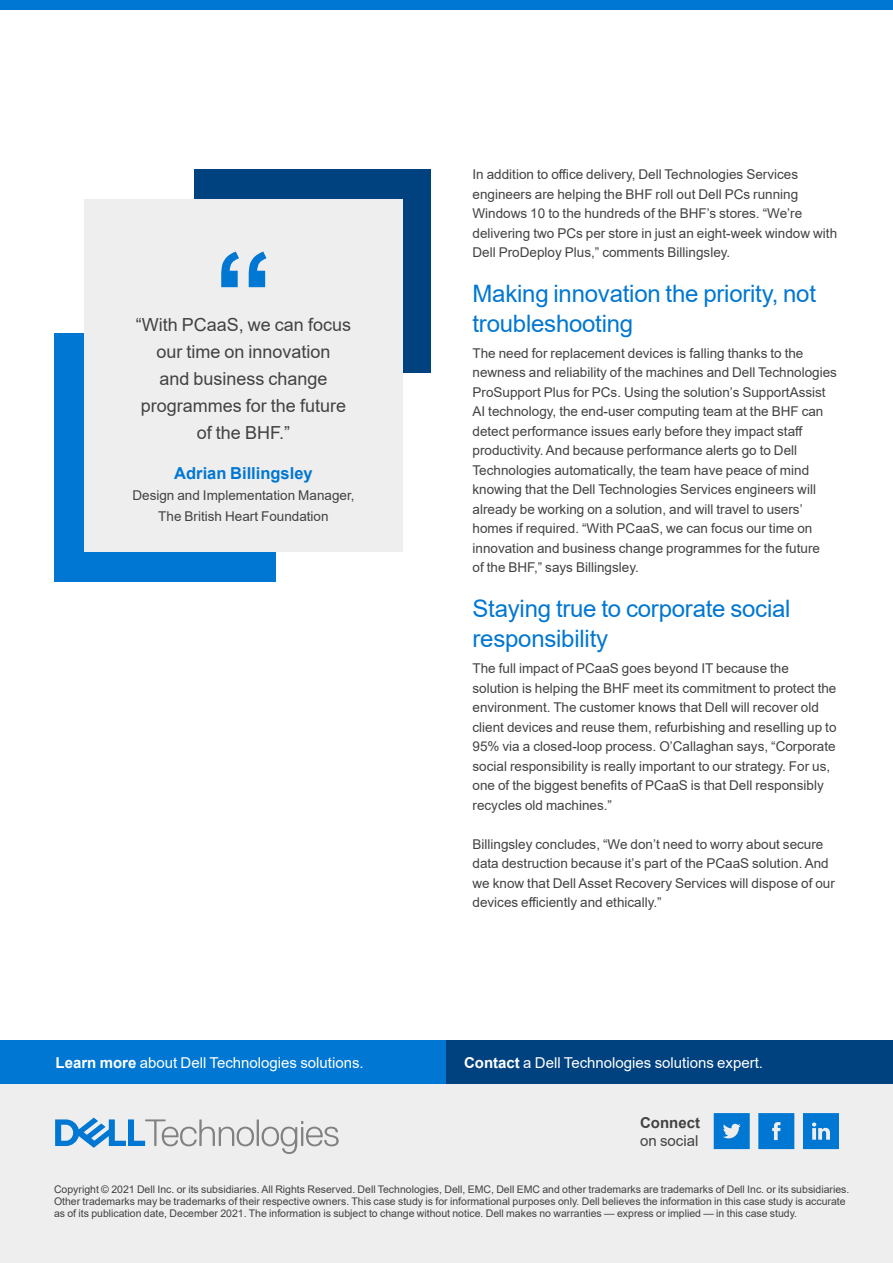
<style>
.page{position:relative;width:893px;height:1263px;background:#fff}
.page>*{position:absolute;margin:0;border:0;box-sizing:border-box;transform-origin:0 0}
.t1{font:700 120px "Arial";color:#0077d2}
.H3_Heading{font:24px/30px "Arial";letter-spacing:-.01em;color:#0077d2}
.t2{font:18px/27px "Arial";color:#424242;text-align:center}
.Quote_Attribute_Name{font:700 16.5px "Arial";color:#0077d2}
.CTA{font:15px "Arial";color:#fff}
.CTA-2{font:15px/18px "Arial";color:#424242}
.Body{font:13.5px/19.5px "Arial";color:#424242}
.Quote_Attribute_Job{font:13.5px/21px "Arial";color:#424242;text-align:center}
.Footer_Disclaimer{font:10.5px/12px "Arial";color:#424242}
.s1{font-weight:700}
</style>
<div class="page">
<div style="left:0;top:1040px;width:446px;height:44px;background:#0077d2"></div>
<div style="left:446px;top:1040px;width:447px;height:44px;background:#00427f"></div>
<div style="left:0;top:1084px;width:893px;height:179px;background:#eee"></div>
<svg style="left:758px;top:1113px;width:36px;height:36px"></svg>
<svg style="left:714px;top:1113px;width:36px;height:36px"></svg>
<svg style="left:803px;top:1113px;width:36px;height:36px"></svg>
<svg style="left:55px;top:1118px;width:284px;height:36px"></svg>
<div style="left:0;top:0;width:893px;height:10px;background:#0077d2"></div>
<div style="left:194px;top:170px;width:236px;height:203px;background:#00427f"></div>
<div style="left:54px;top:333px;width:222px;height:249px;background:#0077d2"></div>
<div style="left:84px;top:199px;width:319px;height:353px;background:#eee"></div>
<p class="t1" style="left:213px;top:212px;width:61px">“</p>
<p class="t2" style="left:136px;top:311px;width:217px">“With PCaaS, we can focus our time on innovation<br>and business change programmes for the future of the BHF.”</p>
<p class="Quote_Attribute_Name" style="left:174px;top:462px;width:140px">Adrian Billingsley</p>
<p class="Quote_Attribute_Job" style="left:132px;top:485px;width:224px">Design and Implementation Manager,<br>The British Heart Foundation</p>
<p class="Body" style="left:472px;top:165px;width:366px">In addition to office delivery, Dell Technologies Services engineers are helping the BHF roll out Dell PCs running Windows 10 to the hundreds of the BHF’s stores. “We’re delivering two PCs per store in just an eight-week window with Dell ProDeploy Plus,” comments Billingsley.</p>
<p class="H3_Heading" style="left:472px;top:279px;width:345px">Making innovation the priority, not troubleshooting</p>
<p class="Body" style="left:472px;top:343px;width:366px">The need for replacement devices is falling thanks to the newness and reliability of the machines and Dell Technologies ProSupport Plus for PCs. Using the solution’s SupportAssist AI technology, the end-user computing team at the BHF can detect performance issues early before they impact staff productivity. And because performance alerts go to Dell Technologies automatically, the team have peace of mind knowing that the Dell Technologies Services engineers will already be working on a solution, and will travel to users’ homes if required. “With PCaaS, we can focus our time on innovation and business change programmes for the future<br>of the BHF,” says Billingsley.</p>
<p class="H3_Heading" style="left:472px;top:594px;width:319px">Staying true to corporate social responsibility</p>
<p class="Body" style="left:472px;top:658px;width:365px">The full impact of PCaaS goes beyond IT because the solution is helping the BHF meet its commitment to protect the environment. The customer knows that Dell will recover old client devices and reuse them, refurbishing and reselling up to 95% via a closed-loop process. O’Callaghan says, “Corporate social responsibility is really important to our strategy. For us, one of the biggest benefits of PCaaS is that Dell responsibly recycles old machines.”</p>
<p class="Body" style="left:472px;top:834px;width:364px">Billingsley concludes, “We don’t need to worry about secure data destruction because it’s part of the PCaaS solution. And we know that Dell Asset Recovery Services will dispose of our devices efficiently and ethically.”</p>
<p class="CTA" style="left:56px;top:1052px;width:310px"><span class="s1">Learn more</span> about Dell Technologies solutions.</p>
<p class="CTA" style="left:464px;top:1052px;width:301px"><span class="s1">Contact</span> a Dell Technologies solutions expert.</p>
<p class="CTA-2" style="left:640px;top:1113px;width:61px"><span class="s1">Connect </span>on social</p>
<p class="Footer_Disclaimer" style="left:54px;top:1183px;width:797px">Copyright © 2021 Dell Inc. or its subsidiaries. All Rights Reserved. Dell Technologies, Dell, EMC, Dell EMC and other trademarks are trademarks of Dell Inc. or its subsidiaries.<br>Other trademarks may be trademarks of their respective owners. This case study is for informational purposes only. Dell believes the information in this case study is accurate as of its publication date, December 2021. The information is subject to change without notice. Dell makes no warranties — express or implied — in this case study.</p>
</div>
